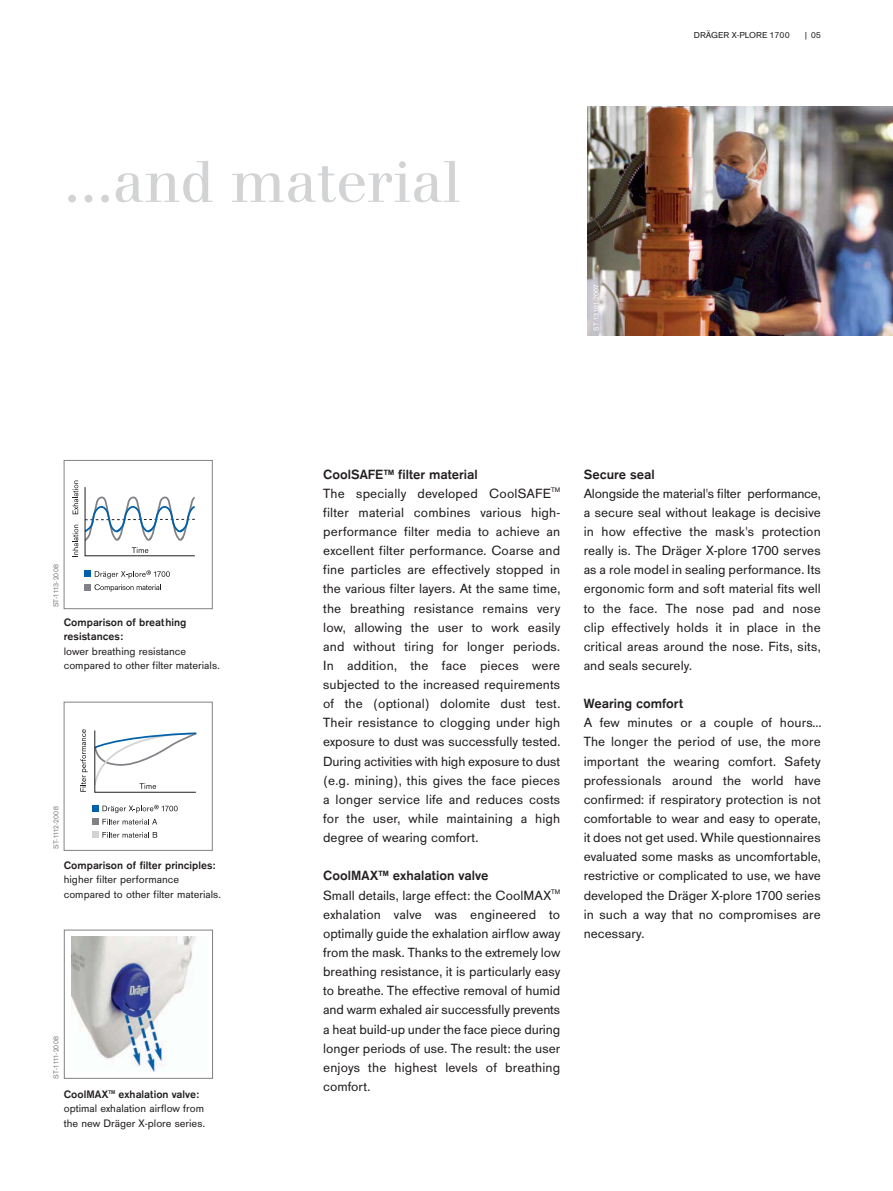
<style>
.page{position:relative;width:893px;height:1191px;background:#fff}
.page>*{position:absolute;margin:0;border:0;box-sizing:border-box;transform-origin:0 0}
.t1{font:61.5px "Draeger Walbaum";color:#d1d3d4}
.t2{font:13.8px/19.2px "Draeger San";letter-spacing:.01em;color:#231f20}
.t3{font:700 13.8px "Draeger San";color:#231f20}
.t4{font:11.25px/14.2px "Draeger San";color:#231f20}
.t5{font:700 11.25px/14.2px "Draeger San";color:#231f20}
.t6{font:9px "Draeger San Tab";color:#231f20}
.t7{font:9px "Draeger San";color:#231f20}
.t8{font:7.5px "Draeger San";letter-spacing:.025em;color:#808285}
.t9{font:7.5px "Draeger San";letter-spacing:.025em;color:#fff}
.s1{font-family:"Draeger San Tab"}
.s2{font-weight:700}
</style>
<div class="page">
<img style="left:588px;top:106px;width:305px;height:229px">
<div style="left:64px;top:929px;width:149px;height:149px;border:1px solid #808285"></div>
<img style="left:72px;top:936px;width:124px;height:135px">
<svg style="left:95px;top:570px;width:75px;height:8px"></svg>
<svg style="left:94px;top:584px;width:67px;height:8px"></svg>
<svg style="left:73px;top:480px;width:122px;height:77px"></svg>
<div style="left:84px;top:584px;width:7px;height:6px;background:#808285"></div>
<div style="left:84px;top:570px;width:7px;height:7px;background:#0060a9"></div>
<div style="left:64px;top:460px;width:149px;height:149px;border:1px solid #808285"></div>
<svg style="left:102px;top:805px;width:76px;height:8px"></svg>
<svg style="left:102px;top:819px;width:55px;height:5px"></svg>
<svg style="left:102px;top:832px;width:55px;height:5px"></svg>
<svg style="left:80px;top:729px;width:117px;height:64px"></svg>
<div style="left:92px;top:831px;width:7px;height:7px;background:#d1d3d4"></div>
<div style="left:92px;top:818px;width:7px;height:7px;background:#808285"></div>
<div style="left:92px;top:805px;width:7px;height:6px;background:#0060a9"></div>
<div style="left:64px;top:702px;width:149px;height:148px;border:1px solid #808285"></div>
<h1 class="t1" style="left:64px;top:157px;width:398px">…and material</h1>
<p class="t6" style="left:694px;top:32px;width:97px">DRÄGER X-PLORE 1700</p>
<p class="t7" style="left:803px;top:32px;width:19px"><span class="s1">|</span> 05</p>
<p class="t9" style="left:593px;top:331px;width:48px;rotate:-90deg">ST-13181-2007</p>
<p class="t8" style="left:53px;top:607px;width:45px;rotate:-90deg">ST-1113-2008</p>
<p class="t5" style="left:64px;top:616px;width:124px">Comparison of breathing resistances:</p>
<p class="t4" style="left:64px;top:644px;width:157px">lower breathing resistance compared to other filter materials.</p>
<p class="t8" style="left:53px;top:849px;width:44px;rotate:-90deg">ST-1112-2008</p>
<p class="t5" style="left:64px;top:859px;width:154px">Comparison of filter principles:</p>
<p class="t4" style="left:64px;top:873px;width:159px">higher filter performance compared to other filter materials.</p>
<p class="t8" style="left:53px;top:1078px;width:44px;rotate:-90deg">ST-1111-2008</p>
<p class="t4" style="left:64px;top:1088px;width:143px"><span class="s2">CoolMAX</span><sup>TM</sup> <span class="s2">exhalation valve: </span>optimal exhalation airflow from the new Dräger X-plore series.</p>
<p class="t2" style="left:323px;top:465px;width:239px"><span class="s2">CoolSAFE™ filter material<br></span>The specially developed CoolSAFE<sup>TM </sup>filter material combines various high&shy;performance filter media to achieve an excellent filter performance. Coarse and fine particles are effectively stopped in the various filter layers. At the same time, the breathing resistance remains very low, allowing the user to work easily and without tiring for longer periods.<br>In addition, the face pieces were subjected to the increased requirements of the (optional) dolomite dust test.<br>Their resistance to clogging under high exposure to dust was successfully tested.<br>During activities with high exposure to dust (e.g. mining), this gives the face pieces a longer service life and reduces costs for the user, while maintaining a high degree of wearing comfort.</p>
<p class="t2" style="left:323px;top:867px;width:239px"><span class="s2">CoolMAX™ exhalation valve<br></span>Small details, large effect: the CoolMAX<sup>TM </sup>exhalation valve was engineered to optimally guide the exhalation airflow away from the mask. Thanks to the extremely low breathing resistance, it is particularly easy to breathe. The effective removal of humid and warm exhaled air successfully prevents a heat build-up under the face piece during longer periods of use. The result: the user enjoys the highest levels of breathing comfort.</p>
<p class="t3" style="left:584px;top:468px;width:73px">Secure seal</p>
<p class="t2" style="left:584px;top:485px;width:239px;text-align:justify">Alongside the material's filter per formance, a secure seal without leakage is decisive in how effective the mask's protection really is. The Dräger X-plore 1700 serves as a role model in sealing performance. Its ergonomic form and soft material fits well to the face. The nose pad and nose clip effectively holds it in place in the critical areas around the nose. Fits, sits, and seals securely.</p>
<p class="t3" style="left:584px;top:698px;width:101px">Wearing comfort</p>
<p class="t2" style="left:584px;top:714px;width:239px;text-align:justify">A few minutes or a couple of hours… The longer the period of use, the more important the wearing comfort. Safety professionals around the world have confirmed: if respiratory protection is not comfortable to wear and easy to operate, it does not get used. While questionnaires evaluated some masks as uncomfortable, restrictive or complicated to use, we have developed the Dräger X-plore 1700 series in such a way that no compromises are necessary.</p>
</div>
